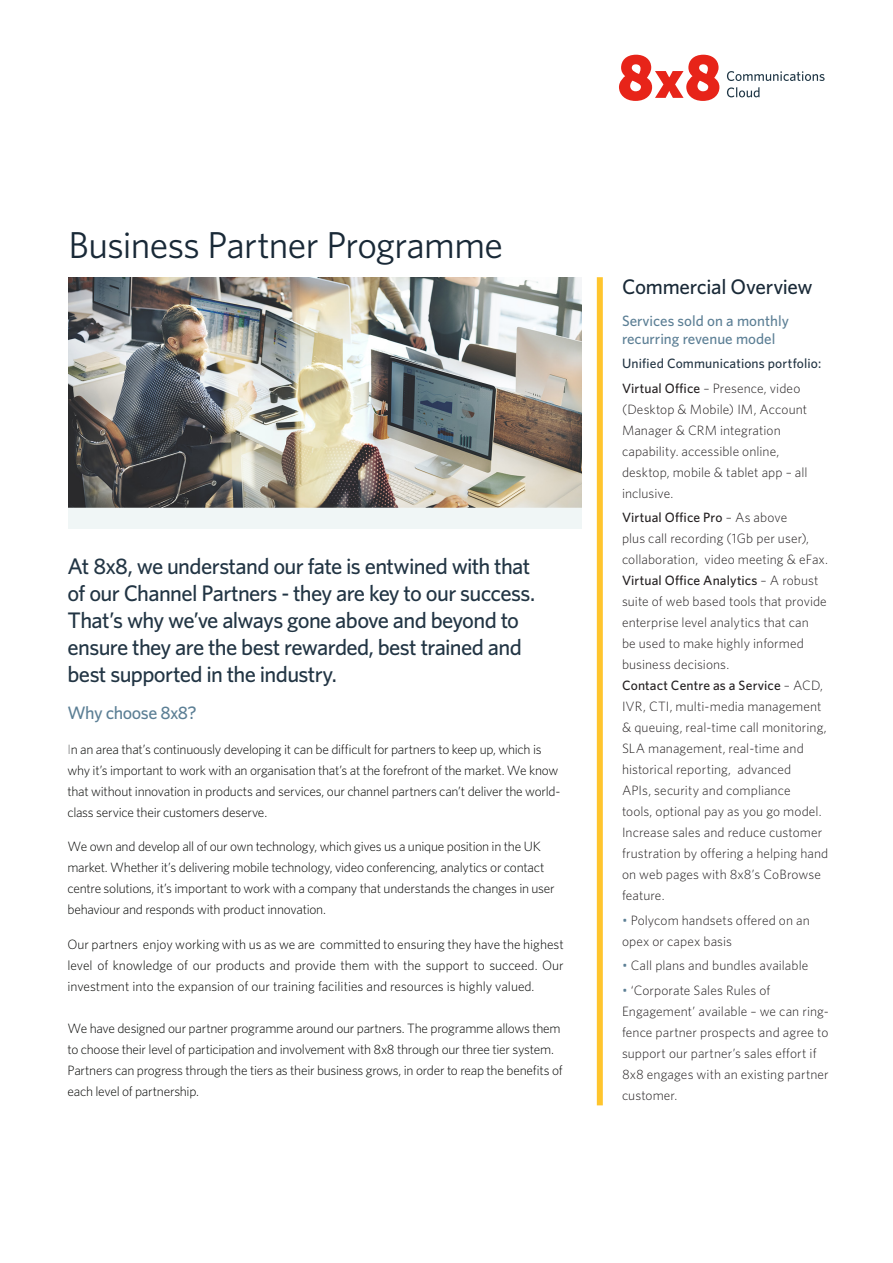
<style>
.page{position:relative;width:893px;height:1263px;background:#fff}
.page>*{position:absolute;margin:0;border:0;box-sizing:border-box;transform-origin:0 0}
.Headline_20_Regular{font:37.5px "Whitney";letter-spacing:-.02em;color:#192937}
.Intro_11_Black_Regul{font:500 22.5px/27px "Whitney";letter-spacing:-.03em;color:#223544}
.Subhead_14_Gray_Regu{font:500 21px "Whitney";letter-spacing:-.015em;color:#192937}
.Intro_11_Black_Regul-2{font:500 18px "Whitney";letter-spacing:-.03em;color:#5c7f95}
.H1_DS{font:500 15px/18px "Whitney";color:#5c7f95}
.Intro_11_Black_Regul-3{font:300 13.5px/21px "Whitney";letter-spacing:-.02em;color:#040503}
.H1_DS-2{font:300 13.5px/21px "Whitney";letter-spacing:.005em;color:#231f20}
.H1_DS-3{font:500 13.5px "Whitney";letter-spacing:.01em;color:#223443}
.s1{color:#6d6e70}
.s2{font-weight:500}
.s3{color:#5c7f95}
</style>
<div class="page">
<div style="left:597px;top:277px;width:6px;height:828px;background:#ffc52d"></div>
<img style="left:68px;top:277px;width:513px;height:252px">
<svg style="left:619px;top:55px;width:100px;height:46px"></svg>
<svg style="left:727px;top:71px;width:98px;height:10px"></svg>
<svg style="left:727px;top:87px;width:32px;height:10px"></svg>
<p class="Headline_20_Regular" style="left:68px;top:220px;width:436px">Business Partner Programme</p>
<p class="Intro_11_Black_Regul" style="left:68px;top:552px;width:469px">At 8x8, we understand our fate is entwined with that of our Channel Partners - they are key to our success.<br>That’s why we’ve always gone above and beyond to ensure they are the best rewarded, best trained and best supported in the industry.</p>
<p class="Intro_11_Black_Regul-2" style="left:68px;top:701px;width:131px">Why choose 8x8?</p>
<p class="Intro_11_Black_Regul-3" style="left:68px;top:738px;width:495px"><span class="s1">I</span>n an area that’s continuously developing it can be difficult for partners to keep up, which is why it’s important to work with an organisation that’s at the forefront of the market. We know that without innovation in products and services, our channel partners can’t deliver the world&shy;class service their customers deserve.</p>
<p class="Intro_11_Black_Regul-3" style="left:68px;top:836px;width:489px">We own and develop all of our own technology, which gives us a unique position in the UK market. Whether it’s delivering mobile technology, video conferencing, analytics or contact centre solutions, it’s important to work with a company that understands the changes in user behaviour and responds with product innovation.</p>
<p class="Intro_11_Black_Regul-3" style="left:68px;top:933px;width:498px;text-align:justify">Our partners enjoy working with us as we are committed to ensuring they have the highest level of knowledge of our products and provide them with the support to succeed. Our investment into the expansion of our training facilities and resources is highly valued.</p>
<p class="Intro_11_Black_Regul-3" style="left:68px;top:1017px;width:497px">We have designed our partner programme around our partners. The programme allows them to choose their level of participation and involvement with 8x8 through our three tier system.<br>Partners can progress through the tiers as their business grows, in order to reap the benefits of each level of partnership.</p>
<p class="Subhead_14_Gray_Regu" style="left:622px;top:273px;width:192px">Commercial Overview</p>
<p class="H1_DS" style="left:622px;top:311px;width:168px">Services sold on a monthly recurring revenue model</p>
<p class="H1_DS-3" style="left:622px;top:354px;width:201px">Unified Communications portfolio:</p>
<p class="H1_DS-2" style="left:622px;top:377px;width:187px"><span class="s2">Virtual Office</span> – Presence, video (Desktop &amp; Mobile) IM, Account<br>Manager &amp; CRM integration capability. accessible online, desktop, mobile &amp; tablet app – all inclusive.</p>
<p class="H1_DS-2" style="left:622px;top:506px;width:208px"><span class="s2">Virtual Office Pro</span> – As above<br>plus call recording (1Gb per user), collaboration, video meeting &amp; eFax.<br><span class="s2">Virtual Office Analytics</span> – A robust suite of web based tools that provide enterprise level analytics that can<br>be used to make highly informed business decisions.<br><span class="s2">Contact Centre as a Service</span> – ACD,<br>IVR, CTI, multi-media management &amp; queuing, real-time call monitoring,<br>SLA management, real-time and historical reporting, advanced<br>APIs, security and compliance<br>tools, optional pay as you go model.<br>Increase sales and reduce customer frustration by offering a helping hand on web pages with 8x8’s CoBrowse feature.</p>
<p class="H1_DS-2" style="left:622px;top:909px;width:189px"><span class="s3">•</span> Polycom handsets offered on an opex or capex basis</p>
<p class="H1_DS-2" style="left:622px;top:954px;width:188px"><span class="s3">•</span> Call plans and bundles available</p>
<p class="H1_DS-2" style="left:622px;top:979px;width:208px"><span class="s3">•</span> ‘Corporate Sales Rules of<br>Engagement’ available – we can ring&shy;fence partner prospects and agree to support our partner’s sales effort if<br>8x8 engages with an existing partner customer.</p>
</div>
